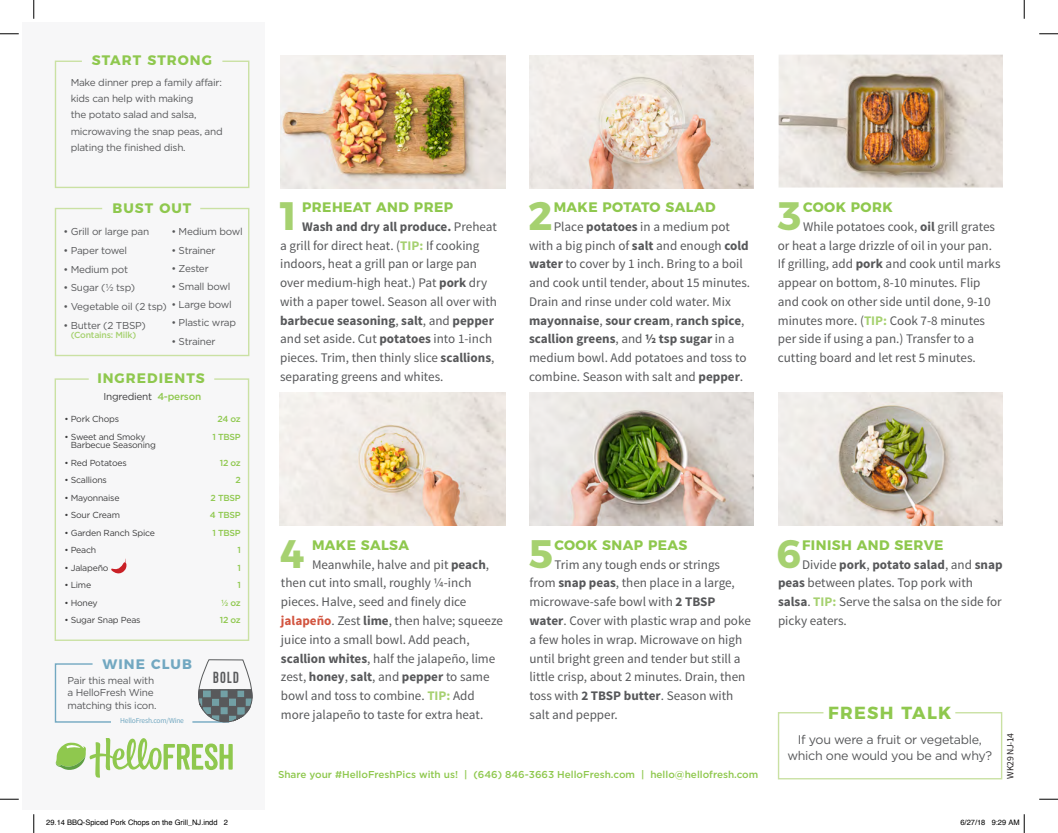
<style>
.page{position:relative;width:1058px;height:833px;background:#fff}
.page>*{position:absolute;margin:0;border:0;box-sizing:border-box;transform-origin:0 0}
.t1{font:700 39.62px "Montserrat";color:#a6d170}
.t2{font:700 17.5px "Montserrat";letter-spacing:.075em;color:#8fc84e}
.t3{font:16.12px "Kapra";color:#58595b}
.t4{font:700 13.75px "Montserrat";letter-spacing:.03em;color:#8fc84e}
.t5{font:700 13.75px "Montserrat";letter-spacing:.075em;color:#8fc84e}
.t6{font:700 13.75px "Montserrat";letter-spacing:.075em;color:#72a8c1}
.t7{font:13.12px/18.8px "Source Sans Pro";color:#57585a}
.t8{font:12.5px/16.8px "Gotham";letter-spacing:-.025em;color:#57585a;text-align:center}
.t9{font:10px/16.2px "Gotham";letter-spacing:-.025em;color:#57585a}
.t10{font:500 10px "Gotham";color:#8fc84e}
.t11{font:10px "Gotham";letter-spacing:-.025em;color:#3e3e3f}
.t12{font:9.62px "Source Sans Pro";letter-spacing:-.025em;color:#231f20}
.t13{font:8.75px/8.8px "Gotham";letter-spacing:-.025em;color:#3e3e3f}
.t14{font:500 8.75px/17.5px "Gotham";letter-spacing:-.025em;color:#8fc84e;text-align:center}
.t15{font:500 8.75px "Gotham";letter-spacing:-.025em;color:#a6d170}
.t16{font:7.5px "Helvetica";color:#000}
.t17{font:7.5px "Source Sans Pro";letter-spacing:-.025em;color:#72a8c1}
.s1{font-weight:500;color:#8fc84e}
.s2{font-weight:700}
.s3{font-weight:700;color:#a6d170}
.s4{font-size:14px}
.s5{font-weight:700;color:#d2543f}
</style>
<div class="page">
<div style="left:23px;top:23px;width:242px;height:787px;background:#f7f7f8"></div>
<img style="left:281px;top:55px;width:224px;height:133px">
<img style="left:529px;top:55px;width:225px;height:133px">
<img style="left:529px;top:393px;width:224px;height:133px">
<img style="left:280px;top:393px;width:225px;height:133px">
<img style="left:778px;top:55px;width:224px;height:132px">
<img style="left:778px;top:393px;width:224px;height:133px">
<svg style="left:54px;top:207px;width:196px;height:150px"></svg>
<svg style="left:54px;top:378px;width:196px;height:263px"></svg>
<svg style="left:54px;top:60px;width:196px;height:128px"></svg>
<svg style="left:54px;top:663px;width:57px;height:60px"></svg>
<hr style="left:193px;top:721px;width:35px;height:1px;background:#72a8c1">
<svg style="left:198px;top:659px;width:54px;height:64px"></svg>
<svg style="left:56px;top:738px;width:177px;height:39px"></svg>
<svg style="left:777px;top:712px;width:226px;height:68px"></svg>
<svg style="left:0;top:33px;width:19px;height:2px"></svg>
<svg style="left:1039px;top:33px;width:19px;height:2px"></svg>
<svg style="left:0;top:798px;width:19px;height:2px"></svg>
<svg style="left:1039px;top:798px;width:19px;height:2px"></svg>
<svg style="left:33px;top:0;width:2px;height:19px"></svg>
<svg style="left:33px;top:814px;width:2px;height:19px"></svg>
<svg style="left:1023px;top:0;width:2px;height:19px"></svg>
<svg style="left:1023px;top:814px;width:2px;height:19px"></svg>
<p class="t5" style="left:92px;top:49px;width:122px">START STRONG</p>
<p class="t9" style="left:71px;top:74px;width:153px">Make dinner prep a family affair: kids can help with making<br>the potato salad and salsa, microwaving the snap peas, and plating the finished dish.</p>
<p class="t4" style="left:112px;top:196px;width:80px">BUST OUT</p>
<p class="t9" style="left:63px;top:223px;width:87px">• Grill or large pan</p>
<p class="t9" style="left:63px;top:242px;width:65px">• Paper towel</p>
<p class="t9" style="left:63px;top:261px;width:66px">• Medium pot</p>
<p class="t9" style="left:63px;top:279px;width:73px">• Sugar (½ tsp)</p>
<p class="t9" style="left:63px;top:298px;width:105px">• Vegetable oil (2 tsp)</p>
<p class="t9" style="left:63px;top:317px;width:84px">• Butter (2 TBSP)</p>
<p class="t15" style="left:71px;top:329px;width:67px">(Contains: Milk)</p>
<p class="t9" style="left:171px;top:223px;width:73px">• Medium bowl</p>
<p class="t9" style="left:171px;top:242px;width:46px">• Strainer</p>
<p class="t9" style="left:171px;top:260px;width:39px">• Zester</p>
<p class="t9" style="left:171px;top:278px;width:61px">• Small bowl</p>
<p class="t9" style="left:171px;top:296px;width:62px">• Large bowl</p>
<p class="t9" style="left:171px;top:314px;width:66px">• Plastic wrap</p>
<p class="t9" style="left:171px;top:332px;width:46px">• Strainer</p>
<p class="t5" style="left:97px;top:366px;width:109px">INGREDIENTS</p>
<p class="t11" style="left:103px;top:390px;width:99px">Ingredient <span class="s1">4-person</span></p>
<p class="t13" style="left:64px;top:414px;width:56px">• Pork Chops</p>
<p class="t13" style="left:71px;top:432px;width:87px;text-indent:-6px">• Sweet and Smoky<br>Barbecue Seasoning</p>
<p class="t13" style="left:64px;top:458px;width:64px">• Red Potatoes</p>
<p class="t13" style="left:64px;top:475px;width:44px">• Scallions</p>
<p class="t13" style="left:64px;top:493px;width:57px">• Mayonnaise</p>
<p class="t13" style="left:64px;top:510px;width:57px">• Sour Cream</p>
<p class="t13" style="left:64px;top:528px;width:92px">• Garden Ranch Spice</p>
<p class="t13" style="left:64px;top:545px;width:33px">• Peach</p>
<p class="t13" style="left:64px;top:563px;width:46px">• Jalapeño</p>
<p class="t13" style="left:64px;top:580px;width:28px">• Lime</p>
<p class="t13" style="left:64px;top:598px;width:35px">• Honey</p>
<p class="t13" style="left:64px;top:615px;width:78px">• Sugar Snap Peas</p>
<p class="t14" style="left:212px;top:410px;width:30px">24 oz<br>1 TBSP</p>
<p class="t14" style="left:210px;top:454px;width:32px;text-align:right">12 oz<br>2<br>2 TBSP<br>4 TBSP<br>1 TBSP<br>1<br>1<br>1<br>½ oz<br>12 oz</p>
<p class="t6" style="left:103px;top:653px;width:91px">WINE CLUB</p>
<p class="t9" style="left:68px;top:673px;width:90px;line-height:12.5px">Pair this meal with a HelloFresh Wine matching this icon.</p>
<p class="t17" style="left:120px;top:716px;width:65px">HelloFresh.com/Wine</p>
<p class="t3" style="left:213px;top:668px;width:27px">BOLD</p>
<h1 class="t1" style="left:276px;top:183px;width:26px">1</h1>
<p class="t4" style="left:302px;top:196px;width:152px">PREHEAT AND PREP</p>
<p class="t7" style="left:280px;top:217px;width:218px;text-indent:22px"><span class="s2">Wash and dry all produce.</span> Preheat a grill for direct heat. (<span class="s3">TIP:</span> If cooking indoors, heat a grill pan or large pan over medium-high heat.) Pat <span class="s2">pork</span> dry with a paper towel. Season all over with <span class="s2">barbecue seasoning</span>, <span class="s2">salt</span>, and <span class="s2">pepper </span>and set aside. Cut <span class="s2">potatoes</span> into 1-inch pieces. Trim, then thinly slice <span class="s2">scallions</span>, separating greens and whites.</p>
<h1 class="t1" style="left:528px;top:183px;width:26px">2</h1>
<p class="t4" style="left:553px;top:196px;width:163px">MAKE POTATO SALAD</p>
<p class="t7" style="left:529px;top:217px;width:223px;text-indent:25px">Place <span class="s2">potatoes</span> in a medium pot with a big pinch of <span class="s2">salt</span> and enough <span class="s2">cold water</span> to cover by 1 inch. Bring to a boil and cook until tender, about 15 minutes.<br>Drain and rinse under cold water. Mix <span class="s2">mayonnaise</span>, <span class="s2">sour cream</span>, <span class="s2">ranch spice</span>, <span class="s2">scallion greens</span>, and <span class="s2">½ tsp sugar</span> in a medium bowl. Add potatoes and toss to combine. Season with salt and <span class="s2">pepper</span><span class="s4">.</span></p>
<h1 class="t1" style="left:777px;top:183px;width:24px">3</h1>
<p class="t4" style="left:803px;top:196px;width:91px">COOK PORK</p>
<p class="t7" style="left:778px;top:217px;width:224px;text-indent:25px">While potatoes cook, <span class="s2">oil</span> grill grates or heat a large drizzle of oil in your pan.<br>If grilling, add <span class="s2">pork</span> and cook until marks appear on bottom, 8-10 minutes. Flip and cook on other side until done, 9-10 minutes more. (<span class="s3">TIP:</span> Cook 7-8 minutes per side if using a pan.) Transfer to a cutting board and let rest 5 minutes.</p>
<h1 class="t1" style="left:280px;top:521px;width:26px">4</h1>
<p class="t4" style="left:312px;top:533px;width:99px">MAKE SALSA</p>
<p class="t7" style="left:281px;top:555px;width:224px;text-indent:31px">Meanwhile, halve and pit <span class="s2">peach</span>, then cut into small, roughly ¼-inch pieces. Halve, seed and finely dice <span class="s5">jalapeño</span>. Zest <span class="s2">lime</span>, then halve; squeeze juice into a small bowl. Add peach, <span class="s2">scallion whites</span>, half the jalapeño, lime zest, <span class="s2">honey</span>, <span class="s2">salt</span>, and <span class="s2">pepper</span> to same bowl and toss to combine. <span class="s3">TIP:</span> Add more jalapeño to taste for extra heat.</p>
<h1 class="t1" style="left:529px;top:521px;width:26px">5</h1>
<p class="t4" style="left:554px;top:533px;width:134px">COOK SNAP PEAS</p>
<p class="t7" style="left:529px;top:555px;width:223px;text-indent:25px">Trim any tough ends or strings<br>from <span class="s2">snap peas</span>, then place in a large, microwave-safe bowl with <span class="s2">2 TBSP water</span>. Cover with plastic wrap and poke a few holes in wrap. Microwave on high until bright green and tender but still a little crisp, about 2 minutes. Drain, then toss with <span class="s2">2 TBSP butter</span>. Season with salt and pepper.</p>
<h1 class="t1" style="left:776px;top:521px;width:26px">6</h1>
<p class="t4" style="left:802px;top:533px;width:143px">FINISH AND SERVE</p>
<p class="t7" style="left:778px;top:555px;width:226px;text-indent:24px">Divide <span class="s2">pork</span>, <span class="s2">potato salad</span>, and <span class="s2">snap peas</span> between plates. Top pork with <span class="s2">salsa</span>. <span class="s3">TIP:</span> Serve the salsa on the side for picky eaters.</p>
<h2 class="t2" style="left:828px;top:698px;width:125px">FRESH TALK</h2>
<p class="t10" style="left:278px;top:767px;width:482px">Share your #HelloFreshPics with us! | (646) 846-3663 HelloFresh.com | hello@hellofresh.com</p>
<p class="t8" style="left:787px;top:730px;width:206px">If you were a fruit or vegetable, which one would you be and why?</p>
<p class="t12" style="left:1004px;top:778px;width:47px;rotate:-90deg">WK29 NJ-14</p>
<p class="t16" style="left:46px;top:817px;width:183px">29.14 BBQ-Spiced Pork Chops on the Grill_NJ.indd 2</p>
<p class="t16" style="left:960px;top:817px;width:61px">6/27/18 9:29 AM</p>
</div>
